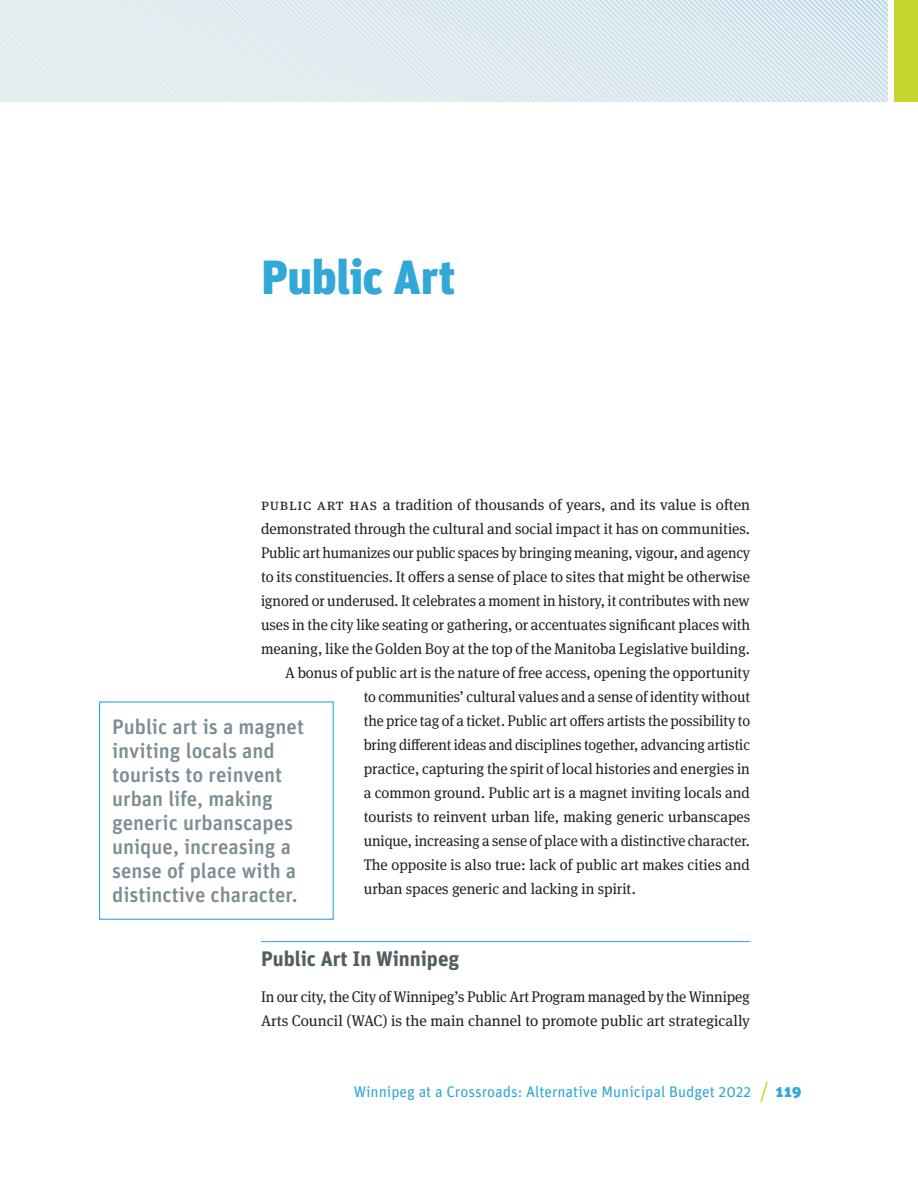
<style>
.page{position:relative;width:918px;height:1188px;background:#fff}
.page>*{position:absolute;margin:0;border:0;box-sizing:border-box;transform-origin:0 0}
.Chapter_title{font:900 48px "Unit";letter-spacing:-.01em;color:#31a8d5}
.Pull_quote{font:500 21px/24px "Unit";color:#7b8c95}
.Subhead{font:700 21px "Unit Pro";color:#525e65}
.Body_text{font:15.3px/24px "Meta Serif OT";color:#231f20;text-align:justify}
.Body_text__chapter_o{font:15.3px/24px "Meta Serif OT";letter-spacing:-.005em;color:#231f20;text-align:justify}
.Body_text__no_indent{font:15.3px/24px "Meta Serif OT";letter-spacing:-.01em;color:#231f20;scale:.96 1}
.t1{font:15.3px "Unit";color:#31a8d5}
.t2{font:900 15.3px "Unit";color:#31a8d5}
</style>
<div class="page">
<svg style="left:760px;top:1081px;width:8px;height:22px"></svg>
<div style="left:0;top:0;width:888px;height:102px;background:#e7eef1"></div>
<div style="left:894px;top:0;width:24px;height:102px;background:#c5d62d"></div>
<svg style="left:138px;top:0;width:750px;height:102px"></svg>
<hr style="left:261px;top:941px;width:489px;height:1px;background:#31a8d5">
<div style="left:99px;top:701px;width:235px;height:219px;border:1px solid #31a8d5"></div>
<p class="Chapter_title" style="left:261px;top:247px;width:196px">Public Art</p>
<p class="Body_text__chapter_o" style="left:261px;top:493px;width:491px">Public art has a tradition of thousands of years, and its value is often demonstrated through the cultural and social impact it has on communities.<br>Public art humanizes our public spaces by bringing meaning, vigour, and agency to its constituencies. It offers a sense of place to sites that might be otherwise ignored or underused. It celebrates a moment in history, it contributes with new uses in the city like seating or gathering, or accentuates significant places with meaning, like the Golden Boy at the top of the Manitoba Legislative building.</p>
<p class="Body_text" style="left:364px;top:661px;width:388px;text-indent:-79px">A bonus of public art is the nature of free access, opening the opportunity to communities’ cultural values and a sense of identity without the price tag of a ticket. Public art offers artists the possibility to bring different ideas and disciplines together, advancing artistic practice, capturing the spirit of local histories and energies in a common ground. Public art is a magnet inviting locals and tourists to reinvent urban life, making generic urbanscapes unique, increasing a sense of place with a distinctive character.<br>The opposite is also true: lack of public art makes cities and urban spaces generic and lacking in spirit.</p>
<p class="Pull_quote" style="left:112px;top:714px;width:193px">Public art is a magnet inviting locals and tourists to reinvent urban life, making generic urbanscapes unique, increasing a sense of place with a distinctive character.</p>
<p class="Subhead" style="left:261px;top:943px;width:200px">Public Art In Winnipeg</p>
<p class="Body_text__no_indent" style="left:261px;top:985px;width:511px">In our city, the City of Winnipeg’s Public Art Program managed by the Winnipeg<br>Arts Council (WAC) is the main channel to promote public art strategically</p>
<p class="t1" style="left:354px;top:1083px;width:399px">Winnipeg at a Crossroads: Alternative Municipal Budget 2022</p>
<p class="t2" style="left:776px;top:1082px;width:27px">119</p>
</div>
